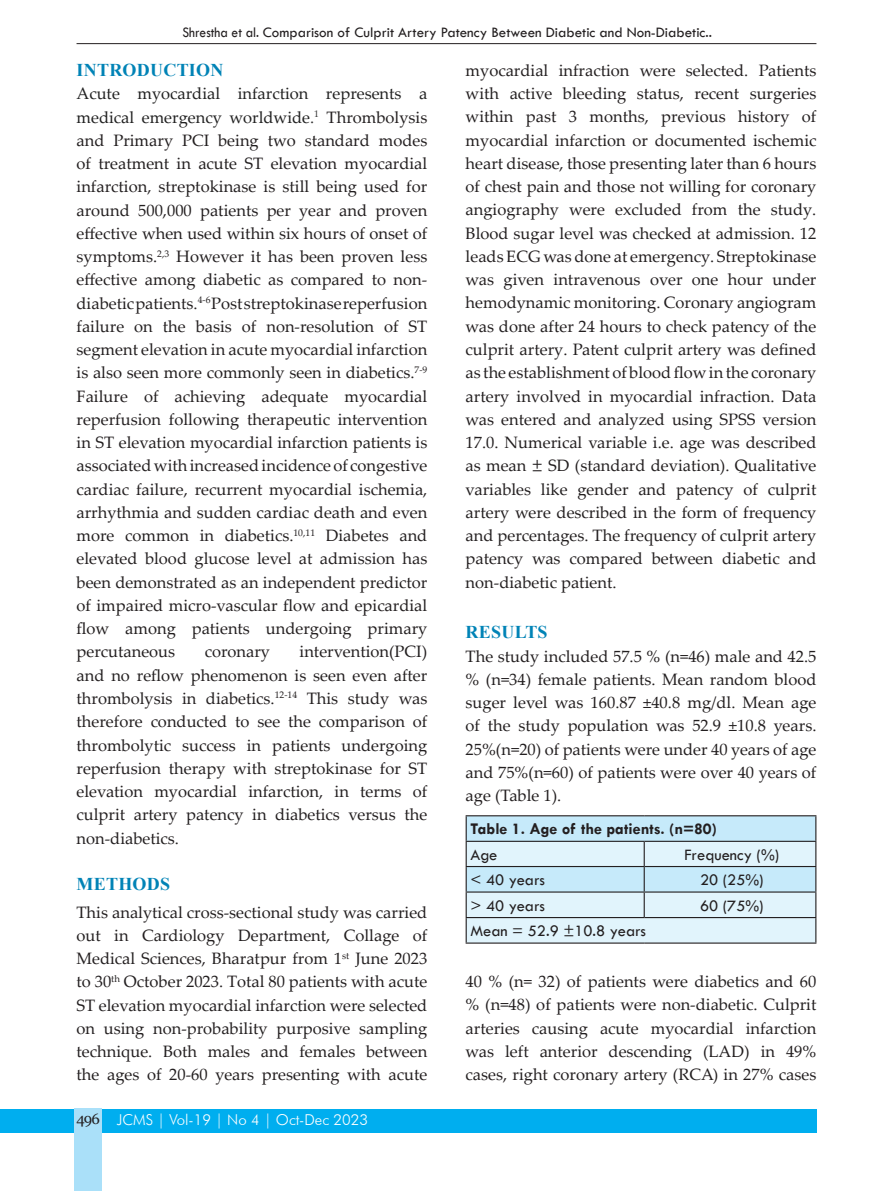
<style>
.page{position:relative;width:893px;height:1191px;background:#fff}
.page>*{position:absolute;margin:0;border:0;box-sizing:border-box;transform-origin:0 0}
.t1{font:700 18px "Times New Roman";letter-spacing:.015em;color:#0083b6}
.t2{font:16.5px/23.2px "Palatino Linotype";color:#231f20;text-align:justify}
.t3{font:16.5px "Tw Cen";color:#231f20}
.t4{font:700 16.5px "Tw Cen";color:#231f20}
.t5{font:15px "Tw Cen";color:#231f20;scale:.9 1}
.t6{font:300 15px "Futura BT";color:#fff}
.s1{color:#212121}
.s2{color:#333}
.s3{font-family:"Georgia";font-weight:400;color:#231f20}
.s4{font-family:"Tw Cen"}
</style>
<div class="page">
<div style="left:0;top:1109px;width:816px;height:23px;background:#00aeef"></div>
<div style="left:74px;top:1108px;width:28px;height:83px;background:#aae0f9"></div>
<hr style="left:466px;top:815px;width:178px;height:1px;background:#231f20">
<hr style="left:644px;top:815px;width:172px;height:1px;background:#231f20">
<hr style="left:466px;top:942px;width:178px;height:1px;background:#231f20">
<hr style="left:644px;top:942px;width:172px;height:1px;background:#231f20">
<svg style="left:466px;top:816px;width:350px;height:126px;background:#cee6f1"></svg>
<hr style="left:77px;top:43px;width:739px;height:1px;background:#231f20">
<p class="t5" style="left:182px;top:23px;width:590px">Shrestha et al. Comparison of Culprit Artery Patency Between Diabetic and Non-Diabetic..</p>
<p class="t1" style="left:77px;top:57px;width:148px">INTRODUCTION</p>
<p class="t2" style="left:77px;top:81px;width:352px"><span class="s1">Acute myocardial infarction represents a medical emergency worldwide</span><span class="s2">.</span><sup>1</sup> Thrombolysis and Primary PCI being two standard modes of treatment in acute ST elevation myocardial infarction, streptokinase is still being used for around 500,000 patients per year and proven effective when used within six hours of onset of symptoms.<sup>2,3</sup> However it has been proven less effective among diabetic as compared to non&shy;diabetic patients.<sup>4-6</sup> Post streptokinase reperfusion failure on the basis of non-resolution of ST segment elevation in acute myocardial infarction is also seen more commonly seen in diabetics.<sup>7-9<br></sup>Failure of achieving adequate myocardial reperfusion following therapeutic intervention in ST elevation myocardial infarction patients is associated with increased incidence of congestive cardiac failure, recurrent myocardial ischemia, arrhythmia and sudden cardiac death and even more common in diabetics.<sup>10,11</sup> Diabetes and elevated blood glucose level at admission has been demonstrated as an independent predictor of impaired micro-vascular flow and epicardial flow among patients undergoing primary percutaneous</p>
<p class="t2" style="left:77px;top:639px;width:352px;text-indent:223px">intervention(PCI) and no reflow phenomenon is seen even after thrombolysis in diabetics.<sup>12-14</sup> This study was therefore conducted to see the comparison of thrombolytic success in patients undergoing reperfusion therapy with streptokinase for ST elevation myocardial infarction, in terms of culprit artery patency in diabetics versus the non-diabetics.</p>
<p class="t1" style="left:77px;top:871px;width:95px">METHODS</p>
<p class="t2" style="left:77px;top:899px;width:352px">This analytical cross-sectional study was carried out in Cardiology Department, Collage of Medical Sciences, Bharatpur from 1<sup>st</sup> June 2023 to 30<sup>th</sup> October 2023. Total 80 patients with acute ST elevation myocardial infarction were selected on using non-probability purposive sampling technique. Both males and females between the ages of 20-60 years presenting with acute</p>
<p class="t2" style="left:205px;top:639px;width:67px">coronary</p>
<p class="t6" style="left:76px;top:1111px;width:293px"><span class="s3">496</span> JCMS | Vol-19 | No 4 | Oct-Dec 2023</p>
<p class="t2" style="left:466px;top:58px;width:352px">myocardial infraction were selected. Patients with active bleeding status, recent surgeries within past 3 months, previous history of myocardial infarction or documented ischemic heart disease, those presenting later than 6 hours of chest pain and those not willing for coronary angiography were excluded from the study.<br>Blood sugar level was checked at admission. 12 leads ECG was done at emergency. Streptokinase was given intravenous over one hour under hemodynamic monitoring. Coronary angiogram was done after 24 hours to check patency of the culprit artery. Patent culprit artery was defined as the establishment of blood flow in the coronary artery involved in myocardial infraction. Data was entered and analyzed using SPSS version 17.0. Numerical variable i.e. age was described as mean <span class="s4">±</span> SD (standard deviation). Qualitative variables like gender and patency of culprit artery were described in the form of frequency and percentages. The frequency of culprit artery patency was compared between diabetic and non-diabetic patient.</p>
<p class="t1" style="left:466px;top:619px;width:83px">RESULTS</p>
<p class="t2" style="left:466px;top:643px;width:352px">The study included 57.5 % (n=46) male and 42.5 % (n=34) female patients. Mean random blood suger level was 160.87 ±40.8 mg/dl. Mean age of the study population was 52.9 ±10.8 years.<br>25%(n=20) of patients were under 40 years of age and 75%(n=60) of patients were over 40 years of age (Table 1).</p>
<p class="t4" style="left:470px;top:819px;width:248px">Table 1. Age of the patients. (n=80)</p>
<p class="t3" style="left:470px;top:844px;width:28px">Age</p>
<p class="t3" style="left:685px;top:844px;width:96px">Frequency (%)</p>
<p class="t3" style="left:470px;top:870px;width:76px">&lt; 40 years</p>
<p class="t3" style="left:700px;top:870px;width:65px">20 (25%)</p>
<p class="t3" style="left:470px;top:895px;width:76px">&gt; 40 years</p>
<p class="t3" style="left:700px;top:895px;width:65px">60 (75%)</p>
<p class="t3" style="left:470px;top:921px;width:177px">Mean = 52.9 ±10.8 years</p>
<p class="t2" style="left:466px;top:969px;width:352px">40 % (n= 32) of patients were diabetics and 60 % (n=48) of patients were non-diabetic. Culprit arteries causing acute myocardial infarction was left anterior descending (LAD) in 49% cases, right coronary artery (RCA) in 27% cases</p>
</div>
